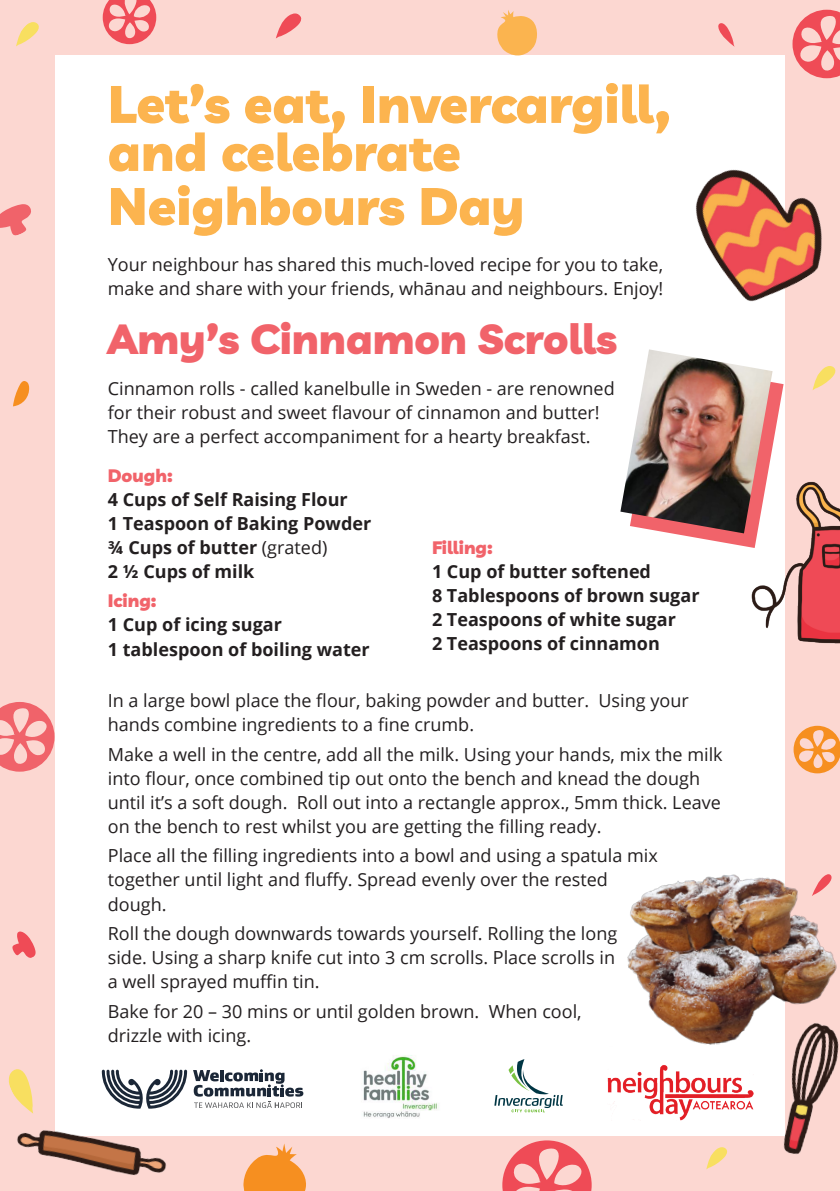
<style>
.page{position:relative;width:840px;height:1191px;background:#fff}
.page>*{position:absolute;margin:0;border:0;box-sizing:border-box;transform-origin:0 0}
.t1{font:900 52px/48px "Livvic";color:#fcb44f}
.t2{font:900 42px "Livvic";color:#f1636a}
.t3{font:18px/24px "Open Sans";color:#231f20}
.t4{font:700 18px "Open Sans";color:#231f20}
.t5{font:900 18px "Livvic";color:#f1636a}
.s1{font-weight:400}
</style>
<div class="page">
<div style="left:0;top:0;width:54px;height:1191px;background:#fcd7d1"></div>
<div style="left:785px;top:0;width:54px;height:1191px;background:#fcd7d1"></div>
<div style="left:0;top:0;width:839px;height:54px;background:#fcd7d1"></div>
<div style="left:0;top:1137px;width:839px;height:54px;background:#fcd7d1"></div>
<svg style="left:792px;top:10px;width:47px;height:68px"></svg>
<svg style="left:502px;top:1140px;width:89px;height:51px"></svg>
<svg style="left:0;top:702px;width:54px;height:70px"></svg>
<svg style="left:12px;top:931px;width:24px;height:27px"></svg>
<svg style="left:103px;top:0;width:53px;height:44px"></svg>
<svg style="left:9px;top:1069px;width:24px;height:41px"></svg>
<svg style="left:16px;top:22px;width:23px;height:25px"></svg>
<svg style="left:812px;top:366px;width:23px;height:24px"></svg>
<svg style="left:718px;top:23px;width:16px;height:23px"></svg>
<svg style="left:793px;top:726px;width:46px;height:47px"></svg>
<svg style="left:497px;top:10px;width:40px;height:46px"></svg>
<svg style="left:243px;top:1136px;width:90px;height:55px"></svg>
<img style="left:696px;top:169px;width:126px;height:133px">
<img style="left:17px;top:1110px;width:160px;height:66px">
<img style="left:751px;top:481px;width:88px;height:163px">
<svg style="left:706px;top:1147px;width:21px;height:22px"></svg>
<img style="left:760px;top:1052px;width:78px;height:103px">
<svg style="left:0;top:204px;width:31px;height:32px"></svg>
<svg style="left:13px;top:381px;width:16px;height:25px"></svg>
<svg style="left:276px;top:13px;width:26px;height:25px"></svg>
<svg style="left:670px;top:371px;width:113px;height:177px"></svg>
<img style="left:620px;top:349px;width:152px;height:184px">
<img style="left:627px;top:874px;width:212px;height:178px">
<div style="left:86px;top:1053px;width:272px;height:69px;background:#fff"></div>
<svg style="left:102px;top:1069px;width:85px;height:39px"></svg>
<svg style="left:193px;top:1069px;width:110px;height:39px"></svg>
<div style="left:513px;top:1047px;width:258px;height:83px;background:#fff"></div>
<img style="left:607px;top:1065px;width:146px;height:55px">
<img style="left:363px;top:1055px;width:76px;height:63px">
<svg style="left:494px;top:1059px;width:68px;height:53px"></svg>
<p class="t1" style="left:108px;top:75px;width:564px">Let’s eat, Invercargill, and celebrate</p>
<p class="t1" style="left:108px;top:177px;width:418px">Neighbours Day</p>
<p class="t3" style="left:108px;top:251px;width:557px">Your neighbour has shared this much-loved recipe for you to take, make and share with your friends, whānau and neighbours. Enjoy!</p>
<p class="t2" style="left:108px;top:305px;width:510px">Amy’s Cinnamon Scrolls</p>
<p class="t3" style="left:108px;top:376px;width:508px">Cinnamon rolls - called kanelbulle in Sweden - are renowned for their robust and sweet flavour of cinnamon and butter!<br>They are a perfect accompaniment for a hearty breakfast.</p>
<p class="t5" style="left:108px;top:461px;width:66px">Dough:</p>
<p class="t4" style="left:108px;top:486px;width:241px">4 Cups of Self Raising Flour</p>
<p class="t4" style="left:108px;top:510px;width:265px">1 Teaspoon of Baking Powder</p>
<p class="t4" style="left:108px;top:534px;width:221px">¾ Cups of butter <span class="s1">(grated)</span></p>
<p class="t4" style="left:108px;top:558px;width:148px">2 ½ Cups of milk</p>
<p class="t5" style="left:108px;top:586px;width:50px">Icing:</p>
<p class="t4" style="left:108px;top:612px;width:176px">1 Cup of icing sugar</p>
<p class="t4" style="left:108px;top:636px;width:263px">1 tablespoon of boiling water</p>
<p class="t5" style="left:432px;top:533px;width:62px">Filling:</p>
<p class="t4" style="left:432px;top:558px;width:220px">1 Cup of butter softened</p>
<p class="t4" style="left:432px;top:582px;width:269px">8 Tablespoons of brown sugar</p>
<p class="t4" style="left:432px;top:606px;width:245px">2 Teaspoons of white sugar</p>
<p class="t4" style="left:432px;top:630px;width:229px">2 Teaspoons of cinnamon</p>
<p class="t3" style="left:108px;top:688px;width:582px">In a large bowl place the flour, baking powder and butter. Using your hands combine ingredients to a fine crumb.</p>
<p class="t3" style="left:108px;top:741px;width:616px">Make a well in the centre, add all the milk. Using your hands, mix the milk into flour, once combined tip out onto the bench and knead the dough until it’s a soft dough. Roll out into a rectangle approx., 5mm thick. Leave on the bench to rest whilst you are getting the filling ready.</p>
<p class="t3" style="left:108px;top:843px;width:551px">Place all the filling ingredients into a bowl and using a spatula mix together until light and fluffy. Spread evenly over the rested dough.</p>
<p class="t3" style="left:108px;top:921px;width:510px">Roll the dough downwards towards yourself. Rolling the long side. Using a sharp knife cut into 3 cm scrolls. Place scrolls in a well sprayed muffin tin.</p>
<p class="t3" style="left:108px;top:999px;width:475px">Bake for 20 – 30 mins or until golden brown. When cool, drizzle with icing.</p>
</div>
